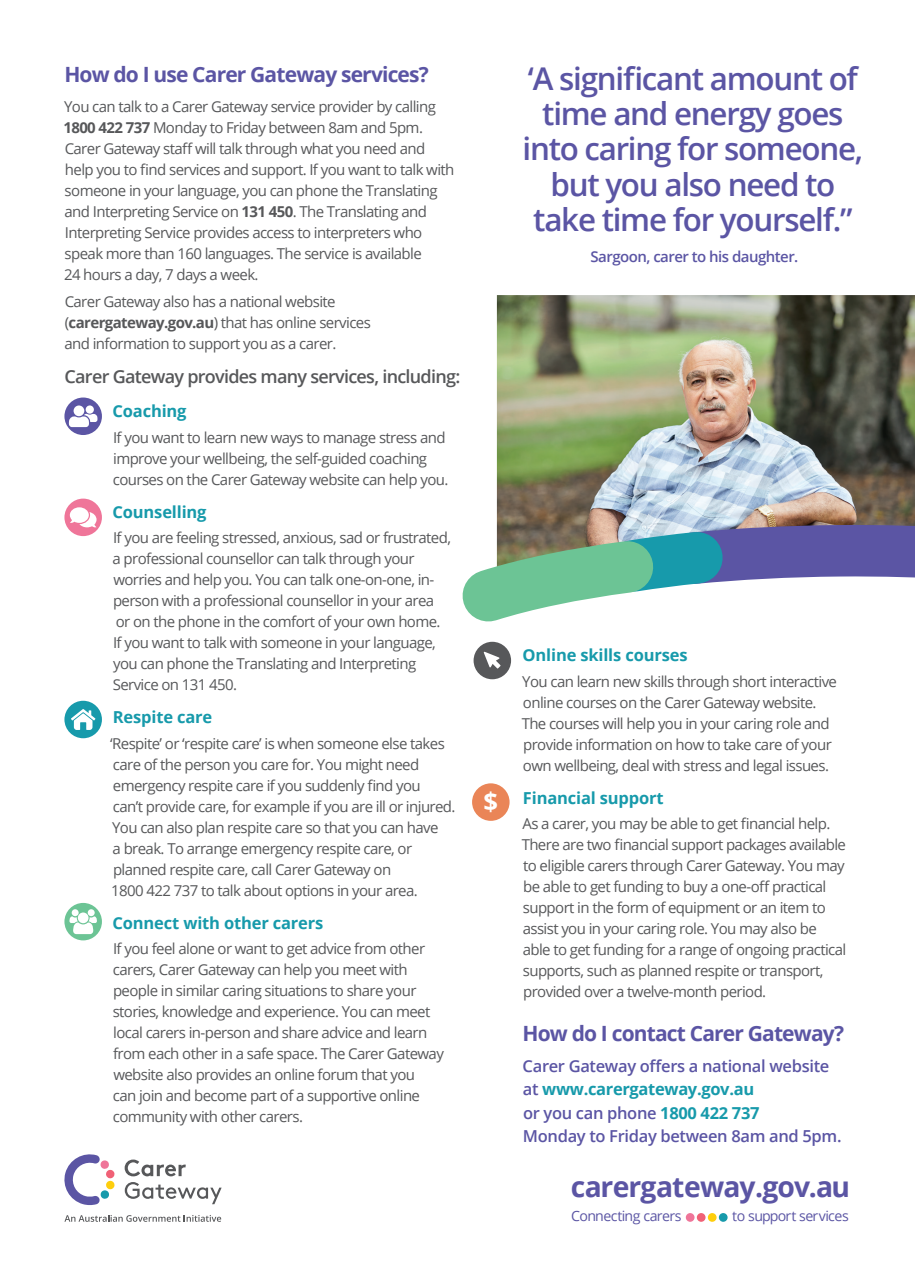
<style>
.page{position:relative;width:915px;height:1288px;background:#fff}
.page>*{position:absolute;margin:0;border:0;box-sizing:border-box;transform-origin:0 0}
.t1{font:600 31.35px/35.1px "Open Sans";letter-spacing:-.04em;color:#5b55a4;text-align:center}
.t2{font:700 28.2px "Open Sans";letter-spacing:-.03em;color:#5b55a4}
.t3{font:700 25.5px "Open Sans";color:#fff}
.t4{font:700 21px "Open Sans";letter-spacing:-.04em;color:#5b55a4}
.t5{font:600 18px "Open Sans";letter-spacing:-.04em;color:#57585a}
.t6{font:600 16.5px/23.2px "Open Sans";letter-spacing:-.02em;color:#5b55a4}
.t7{font:700 16.5px "Open Sans";letter-spacing:-.01em;color:#179aab}
.t8{font:15px/21px "Open Sans";letter-spacing:-.04em;color:#57585a}
.t9{font:600 15px "Open Sans";letter-spacing:-.035em;color:#5b55a4}
.t10{font:14.1px "Open Sans";letter-spacing:-.045em;color:#5b55a4}
.s1{font-weight:700}
.s2{font-weight:700;color:#179aab}
</style>
<div class="page">
<svg style="left:685px;top:1212px;width:9px;height:9px"></svg>
<svg style="left:696px;top:1212px;width:9px;height:9px"></svg>
<svg style="left:707px;top:1212px;width:9px;height:9px"></svg>
<svg style="left:718px;top:1212px;width:9px;height:9px"></svg>
<svg style="left:64px;top:397px;width:38px;height:38px"></svg>
<svg style="left:64px;top:498px;width:38px;height:38px"></svg>
<svg style="left:64px;top:700px;width:38px;height:38px"></svg>
<svg style="left:64px;top:903px;width:38px;height:37px"></svg>
<div style="left:472px;top:783px;width:37px;height:37px;background:#ea8557;border-radius:50%"></div>
<div style="left:473px;top:641px;width:38px;height:38px;background:#57585a;border-radius:50%"></div>
<img style="left:497px;top:295px;width:417px;height:205px">
<svg style="left:462px;top:500px;width:452px;height:172px"></svg>
<svg style="left:64px;top:1154px;width:51px;height:51px"></svg>
<svg style="left:125px;top:1159px;width:96px;height:44px"></svg>
<svg style="left:64px;top:1215px;width:157px;height:6px"></svg>
<h3 class="t4" style="left:64px;top:60px;width:366px">How do I use Carer Gateway services?</h3>
<p class="t8" style="left:63px;top:95px;width:392px">You can talk to a Carer Gateway service provider by calling <span class="s1">1800 422 737</span> Monday to Friday between 8am and 5pm.<br>Carer Gateway staff will talk through what you need and help you to find services and support. If you want to talk with someone in your language, you can phone the Translating and Interpreting Service on <span class="s1">131 450</span>. The Translating and Interpreting Service provides access to interpreters who speak more than 160 languages. The service is available<br>24 hours a day, 7 days a week.</p>
<p class="t8" style="left:64px;top:291px;width:308px">Carer Gateway also has a national website (<span class="s1">carergateway.gov.au</span>) that has online services and information to support you as a carer.</p>
<p class="t5" style="left:65px;top:364px;width:397px">Carer Gateway provides many services, including:</p>
<p class="t7" style="left:112px;top:399px;width:76px">Coaching</p>
<p class="t8" style="left:113px;top:426px;width:337px">If you want to learn new ways to manage stress and improve your wellbeing, the self-guided coaching courses on the Carer Gateway website can help you.</p>
<p class="t7" style="left:112px;top:500px;width:95px">Counselling</p>
<p class="t8" style="left:113px;top:526px;width:340px">If you are feeling stressed, anxious, sad or frustrated, a professional counsellor can talk through your worries and help you. You can talk one-on-one, in&shy;person with a professional counsellor in your area or on the phone in the comfort of your own home.<br>If you want to talk with someone in your language, you can phone the Translating and Interpreting Service on 131 450.</p>
<p class="t7" style="left:113px;top:705px;width:101px">Respite care</p>
<p class="t8" style="left:110px;top:732px;width:346px">‘Respite’ or ‘respite care’ is when someone else takes care of the person you care for. You might need emergency respite care if you suddenly find you<br>can’t provide care, for example if you are ill or injured.<br>You can also plan respite care so that you can have<br>a break. To arrange emergency respite care, or planned respite care, call Carer Gateway on<br>1800 422 737 to talk about options in your area.</p>
<p class="t7" style="left:112px;top:911px;width:212px">Connect with other carers</p>
<p class="t8" style="left:113px;top:937px;width:332px">If you feel alone or want to get advice from other carers, Carer Gateway can help you meet with people in similar caring situations to share your stories, knowledge and experience. You can meet local carers in-person and share advice and learn from each other in a safe space. The Carer Gateway website also provides an online forum that you<br>can join and become part of a supportive online community with other carers.</p>
<h1 class="t1" style="left:522px;top:61px;width:342px">‘A significant amount of time and energy goes into caring for someone, but you also need to take time for yourself.”</h1>
<p class="t9" style="left:590px;top:247px;width:209px">Sargoon, carer to his daughter.</p>
<h3 class="t3" style="left:483px;top:783px;width:16px">$</h3>
<p class="t7" style="left:522px;top:643px;width:166px">Online skills courses</p>
<p class="t8" style="left:521px;top:670px;width:317px">You can learn new skills through short interactive online courses on the Carer Gateway website.<br>The courses will help you in your caring role and provide information on how to take care of your own wellbeing, deal with stress and legal issues.</p>
<p class="t7" style="left:523px;top:786px;width:142px">Financial support</p>
<p class="t8" style="left:521px;top:812px;width:326px">As a carer, you may be able to get financial help.<br>There are two financial support packages available to eligible carers through Carer Gateway. You may be able to get funding to buy a one-off practical support in the form of equipment or an item to assist you in your caring role. You may also be able to get funding for a range of ongoing practical supports, such as planned respite or transport, provided over a twelve-month period.</p>
<h3 class="t4" style="left:522px;top:1018px;width:323px">How do I contact Carer Gateway?</h3>
<p class="t6" style="left:522px;top:1053px;width:320px">Carer Gateway offers a national website at <span class="s2">www.carergateway.gov.au<br></span>or you can phone <span class="s2">1800 422 737<br></span>Monday to Friday between 8am and 5pm.</p>
<h2 class="t2" style="left:570px;top:1166px;width:281px">carergateway.gov.au</h2>
<p class="t10" style="left:571px;top:1206px;width:112px">Connecting carers</p>
<p class="t10" style="left:732px;top:1206px;width:118px">to support services</p>
</div>
